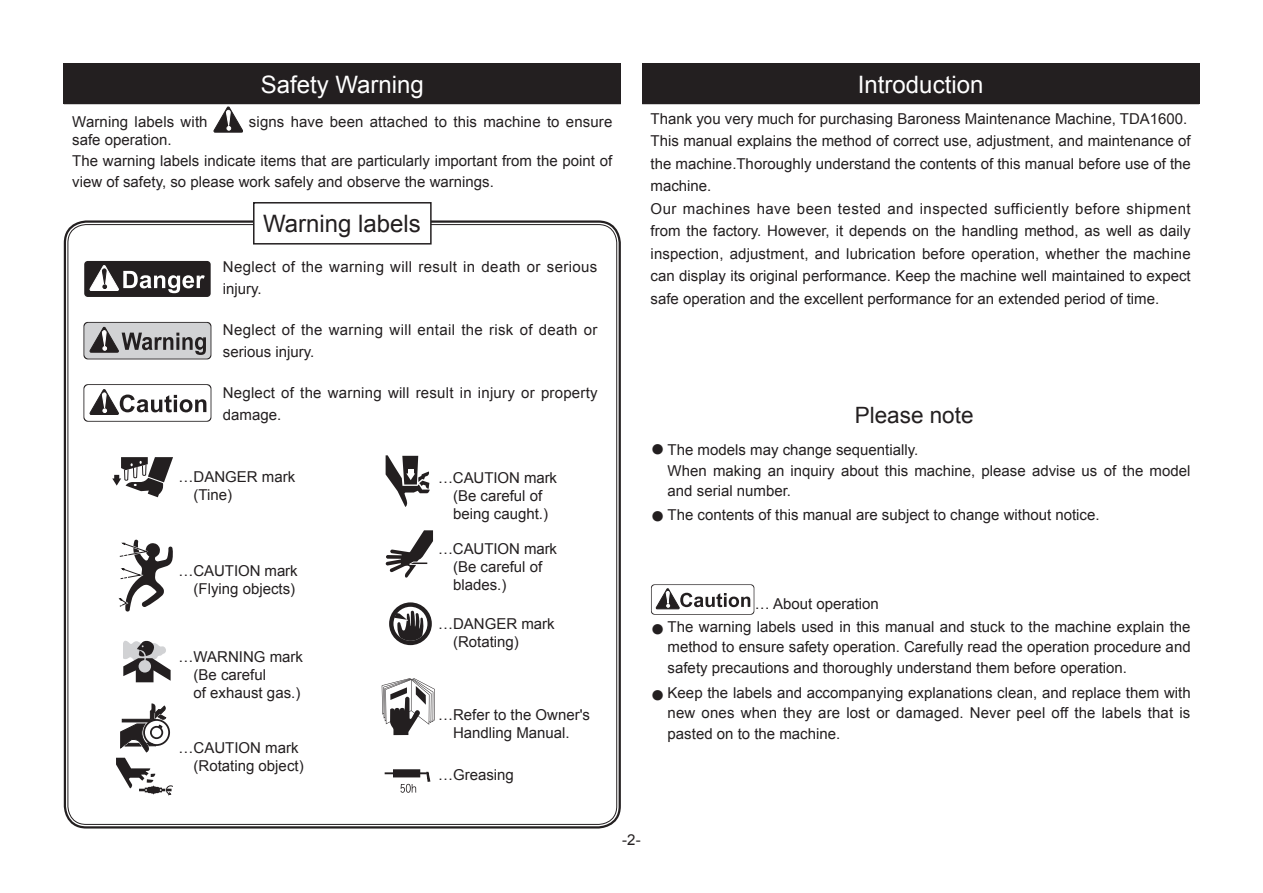
<style>
.page{position:relative;width:1263px;height:893px;background:#fff}
.page>*{position:absolute;margin:0;border:0;box-sizing:border-box;transform-origin:0 0}
._01_1__大見出し{font:24px "Arial";color:#fff}
._02_本文1字出{font:24px "Arial";color:#231f20}
._02_本文1字出-2{font:700 24px "Arial";color:#231f20}
._02_本文1字出-3{font:22.5px "Arial";color:#231f20}
._02_本文1字出-4{font:15px/22.5px "Arial";color:#231f20}
._02_本文1字出-5{font:15px/22.5px "Arial";letter-spacing:.02em;color:#231f20}
._02_本文1字出-6{font:15px/22.5px "Arial";letter-spacing:.025em;color:#231f20}
.ページ{font:15px "Arial";color:#231f20}
</style>
<div class="page">
<div style="left:642px;top:64px;width:557px;height:40px;background:#231f20"></div>
<div style="left:64px;top:64px;width:557px;height:40px;background:#231f20"></div>
<svg style="left:214px;top:107px;width:29px;height:25px"></svg>
<div style="left:253px;top:202px;width:179px;height:43px;border:2px solid #231f20"></div>
<svg style="left:392px;top:769px;width:38px;height:24px"></svg>
<hr style="left:385px;top:772px;width:42px;height:2px;background:#231f20">
<svg style="left:382px;top:678px;width:53px;height:57px"></svg>
<svg style="left:118px;top:540px;width:54px;height:71px"></svg>
<svg style="left:123px;top:640px;width:48px;height:42px"></svg>
<svg style="left:386px;top:455px;width:44px;height:52px"></svg>
<svg style="left:651px;top:584px;width:103px;height:31px"></svg>
<div style="left:652px;top:585px;width:102px;height:29px;background:#fff;border-radius:3px"></div>
<svg style="left:656px;top:588px;width:94px;height:21px"></svg>
<svg style="left:112px;top:457px;width:61px;height:40px"></svg>
<svg style="left:116px;top:703px;width:57px;height:92px"></svg>
<svg style="left:386px;top:530px;width:47px;height:47px"></svg>
<svg style="left:389px;top:602px;width:43px;height:43px"></svg>
<div style="left:83px;top:260px;width:128px;height:38px;background:#231f20;border-radius:4px"></div>
<div style="left:83px;top:259px;width:129px;height:39px;border:1px solid #fff;border-radius:4px"></div>
<svg style="left:90px;top:265px;width:115px;height:28px"></svg>
<svg style="left:83px;top:322px;width:128px;height:37px"></svg>
<div style="left:84px;top:323px;width:127px;height:36px;background:#d1d2d4;border-radius:4px"></div>
<svg style="left:90px;top:326px;width:116px;height:29px"></svg>
<svg style="left:83px;top:384px;width:128px;height:38px"></svg>
<div style="left:84px;top:385px;width:127px;height:36px;background:#fff;border-radius:4px"></div>
<svg style="left:90px;top:389px;width:116px;height:26px"></svg>
<p class="_01_1__大見出し" style="left:261px;top:68px;width:165px">Safety Warning</p>
<p class="_02_本文1字出-4" style="left:72px;top:112px;width:137px;line-height:18.8px">Warning labels with safe operation.</p>
<p class="_02_本文1字出-4" style="left:72px;top:151px;width:541px;line-height:21px">The warning labels indicate items that are particularly important from the point of view of safety, so please work safely and observe the warnings.</p>
<p class="_02_本文1字出" style="left:263px;top:208px;width:159px">Warning labels</p>
<p class="_02_本文1字出-4" style="left:249px;top:110px;width:365px">signs have been attached to this machine to ensure</p>
<p class="_02_本文1字出-6" style="left:223px;top:255px;width:376px">Neglect of the warning will result in death or serious injury.</p>
<p class="_02_本文1字出-5" style="left:223px;top:318px;width:376px">Neglect of the warning will entail the risk of death or serious injury.</p>
<p class="_02_本文1字出-4" style="left:223px;top:381px;width:376px">Neglect of the warning will result in injury or property damage.</p>
<p class="_02_本文1字出-4" style="left:179px;top:466px;width:118px">…DANGER mark</p>
<p class="_02_本文1字出-4" style="left:194px;top:484px;width:40px">(Tine(</p>
<p class="_02_本文1字出-4" style="left:179px;top:559px;width:121px">…CAUTION mark</p>
<p class="_02_本文1字出-4" style="left:194px;top:577px;width:103px">(Flying objects(</p>
<p class="_02_本文1字出-4" style="left:179px;top:645px;width:126px">…WARNING mark</p>
<p class="_02_本文1字出-4" style="left:194px;top:663px;width:74px">(Be careful</p>
<p class="_02_本文1字出-4" style="left:194px;top:681px;width:108px">of exhaust gas (.</p>
<p class="_02_本文1字出-4" style="left:179px;top:737px;width:121px">…CAUTION mark</p>
<p class="_02_本文1字出-4" style="left:194px;top:755px;width:112px">(Rotating object(</p>
<p class="_02_本文1字出-4" style="left:438px;top:466px;width:121px">…CAUTION mark</p>
<p class="_02_本文1字出-4" style="left:453px;top:484px;width:91px">(Be careful of</p>
<p class="_02_本文1字出-4" style="left:453px;top:502px;width:97px">being caught (.</p>
<p class="_02_本文1字出-4" style="left:438px;top:538px;width:121px">…CAUTION mark</p>
<p class="_02_本文1字出-4" style="left:453px;top:556px;width:91px">(Be careful of</p>
<p class="_02_本文1字出-4" style="left:453px;top:574px;width:55px">blades (.</p>
<p class="_02_本文1字出-4" style="left:438px;top:612px;width:118px">…DANGER mark</p>
<p class="_02_本文1字出-4" style="left:453px;top:630px;width:67px">(Rotating(</p>
<p class="_02_本文1字出-4" style="left:438px;top:704px;width:154px">…Refer to the Owner s'</p>
<p class="_02_本文1字出-4" style="left:453px;top:722px;width:118px">Handling Manual.</p>
<p class="_02_本文1字出-4" style="left:438px;top:764px;width:77px">…Greasing</p>
<p class="_01_1__大見出し" style="left:858px;top:68px;width:127px">Introduction</p>
<p class="_02_本文1字出-4" style="left:651px;top:107px;width:538px">Thank you very much for purchasing Baroness Maintenance Machine, TDA1600.</p>
<p class="_02_本文1字出-4" style="left:651px;top:130px;width:542px;text-align:justify">This manual explains the method of correct use, adjustment, and maintenance of the machine.Thoroughly understand the contents of this manual before use of the machine.</p>
<p class="_02_本文1字出-4" style="left:651px;top:197px;width:542px;text-align:justify">Our machines have been tested and inspected sufficiently before shipment from the factory. However, it depends on the handling method, as well as daily inspection, adjustment, and lubrication before operation, whether the machine can display its original performance. Keep the machine well maintained to expect safe operation and the excellent performance for an extended period of time.</p>
<p class="_02_本文1字出-3" style="left:855px;top:400px;width:120px">Please note</p>
<p class="_02_本文1字出-4" style="left:668px;top:439px;width:252px">The models may change sequentially.</p>
<p class="_02_本文1字出-2" style="left:651px;top:432px;width:16px">●</p>
<p class="_02_本文1字出-4" style="left:668px;top:461px;width:524px;line-height:19.5px">When making an inquiry about this machine, please advise us of the model and serial number.</p>
<p class="_02_本文1字出-4" style="left:668px;top:503px;width:433px">The contents of this manual are subject to change without notice.</p>
<p class="_02_本文1字出-2" style="left:651px;top:499px;width:16px">●</p>
<p class="_02_本文1字出-4" style="left:755px;top:593px;width:126px">… About operation</p>
<p class="_02_本文1字出-4" style="left:668px;top:616px;width:524px">The warning labels used in this manual and stuck to the machine explain the</p>
<p class="_02_本文1字出-2" style="left:651px;top:611px;width:16px">●</p>
<p class="_02_本文1字出-4" style="left:668px;top:636px;width:524px;line-height:21px">method to ensure safety operation. Carefully read the operation procedure and safety precautions and thoroughly understand them before operation.</p>
<p class="_02_本文1字出-4" style="left:668px;top:682px;width:524px">Keep the labels and accompanying explanations clean, and replace them with</p>
<p class="_02_本文1字出-2" style="left:651px;top:677px;width:16px">●</p>
<p class="_02_本文1字出-4" style="left:668px;top:702px;width:524px;line-height:21px">new ones when they are lost or damaged. Never peel off the labels that is pasted on to the machine.</p>
<p class="ページ" style="left:622px;top:830px;width:20px">-2-</p>
</div>
